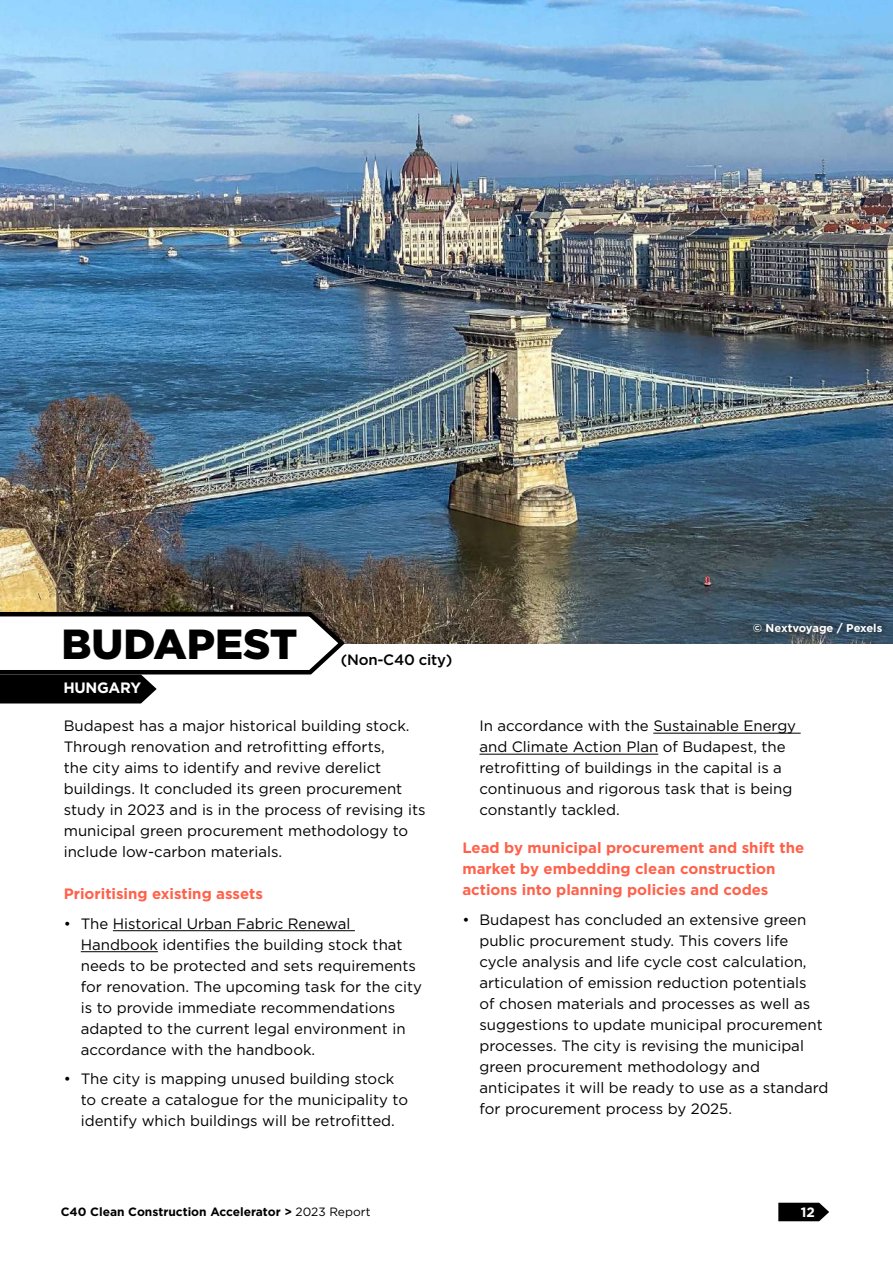
<style>
.page{position:relative;width:893px;height:1263px;background:#fff}
.page>*{position:absolute;margin:0;border:0;box-sizing:border-box;transform-origin:0 0}
.t1{font:900 42px "Gotham";color:#000}
.t2{font:15px/21px "Gotham";color:#000}
.t3{font:700 15px/21px "Gotham";color:#ff614a}
.t4{font:500 15px "Gotham";letter-spacing:-.02em;color:#000}
.t5{font:700 15px "Gotham";letter-spacing:-.02em;color:#fff}
.t6{font:700 13.5px "Gotham";color:#fff}
.t7{font:700 12px "Gotham";color:#000}
.t8{font:700 11.25px "Gotham";letter-spacing:-.005em;color:#fff}
.s1{font-weight:400}
</style>
<div class="page">
<img style="left:0;top:0;width:893px;height:643px">
<hr style="left:113px;top:930px;width:242px;height:1px;background:#000">
<hr style="left:81px;top:951px;width:77px;height:1px;background:#000">
<hr style="left:653px;top:733px;width:148px;height:1px;background:#000">
<hr style="left:479px;top:754px;width:179px;height:1px;background:#000">
<div style="left:746px;top:616px;width:143px;height:26px;background:#000;opacity:.75"></div>
<svg style="left:0;top:610px;width:348px;height:93px"></svg>
<svg style="left:778px;top:1203px;width:51px;height:18px"></svg>
<h1 class="t1" style="left:61px;top:615px;width:237px">BUDAPEST</h1>
<p class="t5" style="left:63px;top:679px;width:79px">HUNGARY</p>
<p class="t4" style="left:341px;top:650px;width:113px">(Non-C40 city)</p>
<p class="t2" style="left:64px;top:715px;width:363px">Budapest has a major historical building stock.<br>Through renovation and retrofitting efforts,<br>the city aims to identify and revive derelict buildings. It concluded its green procurement study in 2023 and is in the process of revising its municipal green procurement methodology to include low-carbon materials.</p>
<p class="t3" style="left:64px;top:883px;width:201px">Prioritising existing assets</p>
<p class="t2" style="left:81px;top:912px;width:343px;text-indent:-17px">• The Historical Urban Fabric Renewal Handbook identifies the building stock that needs to be protected and sets requirements for renovation. The upcoming task for the city is to provide immediate recommendations adapted to the current legal environment in accordance with the handbook.</p>
<p class="t2" style="left:81px;top:1068px;width:329px;text-indent:-17px">• The city is mapping unused building stock to create a catalogue for the municipality to identify which buildings will be retrofitted.</p>
<p class="t8" style="left:753px;top:621px;width:131px">© Nextvoyage / Pexels</p>
<p class="t2" style="left:479px;top:715px;width:318px">In accordance with the Sustainable Energy and Climate Action Plan of Budapest, the retrofitting of buildings in the capital is a continuous and rigorous task that is being constantly tackled.</p>
<p class="t3" style="left:462px;top:837px;width:343px">Lead by municipal procurement and shift the market by embedding clean construction actions into planning policies and codes</p>
<p class="t2" style="left:479px;top:908px;width:351px;text-indent:-17px">• Budapest has concluded an extensive green public procurement study. This covers life cycle analysis and life cycle cost calculation, articulation of emission reduction potentials<br>of chosen materials and processes as well as suggestions to update municipal procurement processes. The city is revising the municipal green procurement methodology and anticipates it will be ready to use as a standard for procurement process by 2025.</p>
<p class="t7" style="left:61px;top:1205px;width:311px">C40 Clean Construction Accelerator &gt; <span class="s1">2023 Report</span></p>
<p class="t6" style="left:801px;top:1204px;width:16px">12</p>
</div>
